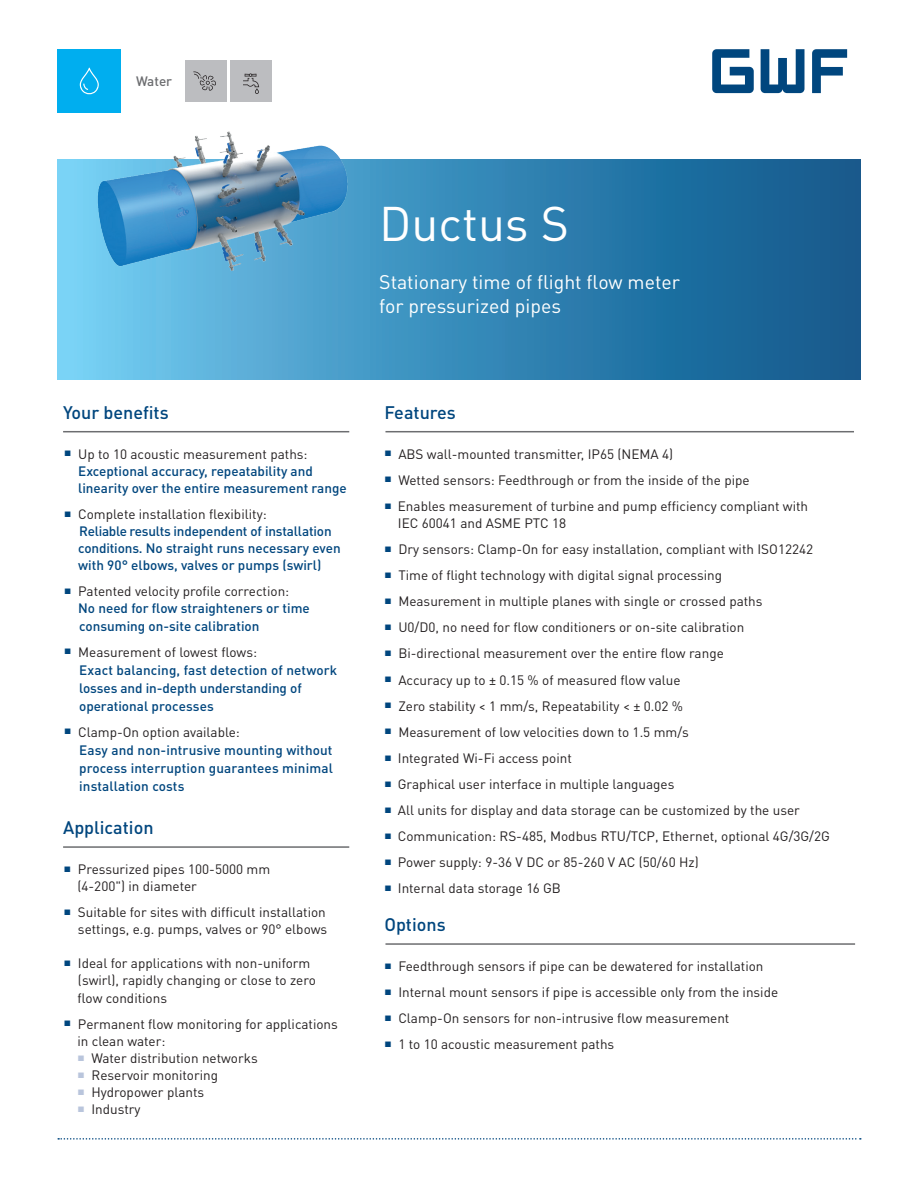
<style>
.page{position:relative;width:918px;height:1188px;background:#fff}
.page>*{position:absolute;margin:0;border:0;box-sizing:border-box;transform-origin:0 0}
.t1{font:48px "DIN Pro";color:#fff}
.t2{font:19.5px/24px "DIN Pro";color:#fff}
.t3{font:500 18px "DIN Pro";color:#00467e}
.t4{font:13.5px/17.1px "DIN Pro";color:#231f20}
.t5{font:500 13.5px/17.1px "DIN Pro";color:#00467e}
.t6{font:500 13.5px "DIN Pro";color:#6c6d70}
.s1{font-weight:400;color:#231f20}
</style>
<div class="page">
<svg style="left:58px;top:1138px;width:803px;height:2px"></svg>
<svg style="left:712px;top:49px;width:135px;height:44px"></svg>
<svg style="left:57px;top:160px;width:804px;height:219px;background:#2f7fae"></svg>
<div style="left:57px;top:49px;width:64px;height:64px;background:#00aeef"></div>
<svg style="left:80px;top:68px;width:19px;height:26px"></svg>
<div style="left:185px;top:60px;width:41px;height:42px;background:#bcbdc0"></div>
<div style="left:230px;top:60px;width:41px;height:42px;background:#bcbdc0"></div>
<svg style="left:243px;top:73px;width:16px;height:21px"></svg>
<svg style="left:193px;top:71px;width:23px;height:20px"></svg>
<img style="left:57px;top:97px;width:325px;height:227px">
<hr style="left:63px;top:431px;width:286px;height:1px;background:#6c6d70">
<hr style="left:385px;top:431px;width:469px;height:1px;background:#6c6d70">
<hr style="left:385px;top:943px;width:470px;height:2px;background:#6c6d70">
<hr style="left:63px;top:846px;width:286px;height:2px;background:#6c6d70">
<p class="t6" style="left:136px;top:72px;width:38px">Water</p>
<h1 class="t1" style="left:379px;top:191px;width:191px">Ductus S</h1>
<h2 class="t2" style="left:379px;top:269px;width:302px">Stationary time of flight flow meter for pressurized pipes</h2>
<h3 class="t3" style="left:63px;top:400px;width:107px">Your benefits</h3>
<h3 class="t3" style="left:384px;top:400px;width:73px">Features</h3>
<p class="t5" style="left:78px;top:445px;width:270px;text-indent:-14px"><sup>■</sup> <span class="s1">Up to 10 acoustic measurement paths:<br></span>Exceptional accuracy, repeatability and linearity over the entire measurement range</p>
<p class="t5" style="left:78px;top:505px;width:264px;text-indent:-14px"><sup>■</sup> <span class="s1">Complete installation flexibility:<br></span>Reliable results independent of installation conditions. No straight runs necessary even with 90° elbows, valves or pumps (swirl)</p>
<p class="t5" style="left:78px;top:582px;width:233px;text-indent:-14px"><sup>■</sup> <span class="s1">Patented velocity profile correction:<br></span>No need for flow straighteners or time consuming on-site calibration</p>
<p class="t5" style="left:79px;top:642px;width:260px;line-height:18px;text-indent:-15px"><sup>■</sup> <span class="s1">Measurement of lowest flows:<br></span>Exact balancing, fast detection of network losses and in-depth understanding of operational processes</p>
<p class="t5" style="left:79px;top:722px;width:255px;line-height:18px;text-indent:-15px"><sup>■</sup> <span class="s1">Clamp-On option available:<br></span>Easy and non-intrusive mounting without process interruption guarantees minimal installation costs</p>
<h3 class="t3" style="left:63px;top:815px;width:92px">Application</h3>
<p class="t4" style="left:77px;top:860px;width:194px;text-indent:-13px"><sup>■</sup> Pressurized pipes 100-5000 mm (4-200") in diameter</p>
<p class="t4" style="left:64px;top:903px;width:265px;text-align:right"><sup>■</sup> Suitable for sites with difficult installation settings, e.g. pumps, valves or 90° elbows</p>
<p class="t4" style="left:77px;top:954px;width:240px;text-indent:-13px"><sup>■</sup> Ideal for applications with non-uniform (swirl), rapidly changing or close to zero flow conditions</p>
<p class="t4" style="left:77px;top:1015px;width:262px;text-indent:-13px"><sup>■</sup> Permanent flow monitoring for applications in clean water:</p>
<p class="t4" style="left:77px;top:1049px;width:182px"><sup>■</sup> Water distribution networks</p>
<p class="t4" style="left:77px;top:1066px;width:142px"><sup>■</sup> Reservoir monitoring</p>
<p class="t4" style="left:77px;top:1083px;width:128px"><sup>■</sup> Hydropower plants</p>
<p class="t4" style="left:77px;top:1100px;width:65px"><sup>■</sup> Industry</p>
<p class="t4" style="left:384px;top:445px;width:290px"><sup>■</sup> ABS wall-mounted transmitter, IP65 (NEMA 4)</p>
<p class="t4" style="left:384px;top:471px;width:367px"><sup>■</sup> Wetted sensors: Feedthrough or from the inside of the pipe</p>
<p class="t4" style="left:398px;top:497px;width:412px;text-indent:-13px"><sup>■</sup> Enables measurement of turbine and pump efficiency compliant with<br>IEC 60041 and ASME PTC 18</p>
<p class="t4" style="left:384px;top:540px;width:430px"><sup>■</sup> Dry sensors: Clamp-On for easy installation, compliant with ISO12242</p>
<p class="t4" style="left:384px;top:566px;width:339px"><sup>■</sup> Time of flight technology with digital signal processing</p>
<p class="t4" style="left:384px;top:592px;width:380px"><sup>■</sup> Measurement in multiple planes with single or crossed paths</p>
<p class="t4" style="left:384px;top:618px;width:362px"><sup>■</sup> U0/D0, no need for flow conditioners or on-site calibration</p>
<p class="t4" style="left:384px;top:644px;width:341px"><sup>■</sup> Bi-directional measurement over the entire flow range</p>
<p class="t4" style="left:384px;top:671px;width:298px"><sup>■</sup> Accuracy up to ± 0.15 % of measured flow value</p>
<p class="t4" style="left:384px;top:697px;width:300px"><sup>■</sup> Zero stability &lt; 1 mm/s, Repeatability &lt; ± 0.02 %</p>
<p class="t4" style="left:384px;top:723px;width:306px"><sup>■</sup> Measurement of low velocities down to 1.5 mm/s</p>
<p class="t4" style="left:384px;top:749px;width:189px"><sup>■</sup> Integrated Wi-Fi access point</p>
<p class="t4" style="left:384px;top:775px;width:292px"><sup>■</sup> Graphical user interface in multiple languages</p>
<p class="t4" style="left:384px;top:801px;width:417px"><sup>■</sup> All units for display and data storage can be customized by the user</p>
<p class="t4" style="left:384px;top:827px;width:447px"><sup>■</sup> Communication: RS-485, Modbus RTU/TCP, Ethernet, optional 4G/3G/2G</p>
<p class="t4" style="left:384px;top:853px;width:316px"><sup>■</sup> Power supply: 9-36 V DC or 85-260 V AC (50/60 Hz)</p>
<p class="t4" style="left:384px;top:879px;width:178px"><sup>■</sup> Internal data storage 16 GB</p>
<h3 class="t3" style="left:384px;top:912px;width:63px">Options</h3>
<p class="t4" style="left:384px;top:957px;width:381px"><sup>■</sup> Feedthrough sensors if pipe can be dewatered for installation</p>
<p class="t4" style="left:384px;top:983px;width:395px"><sup>■</sup> Internal mount sensors if pipe is accessible only from the inside</p>
<p class="t4" style="left:384px;top:1009px;width:347px"><sup>■</sup> Clamp-On sensors for non-intrusive flow measurement</p>
<p class="t4" style="left:384px;top:1035px;width:231px"><sup>■</sup> 1 to 10 acoustic measurement paths</p>
</div>
